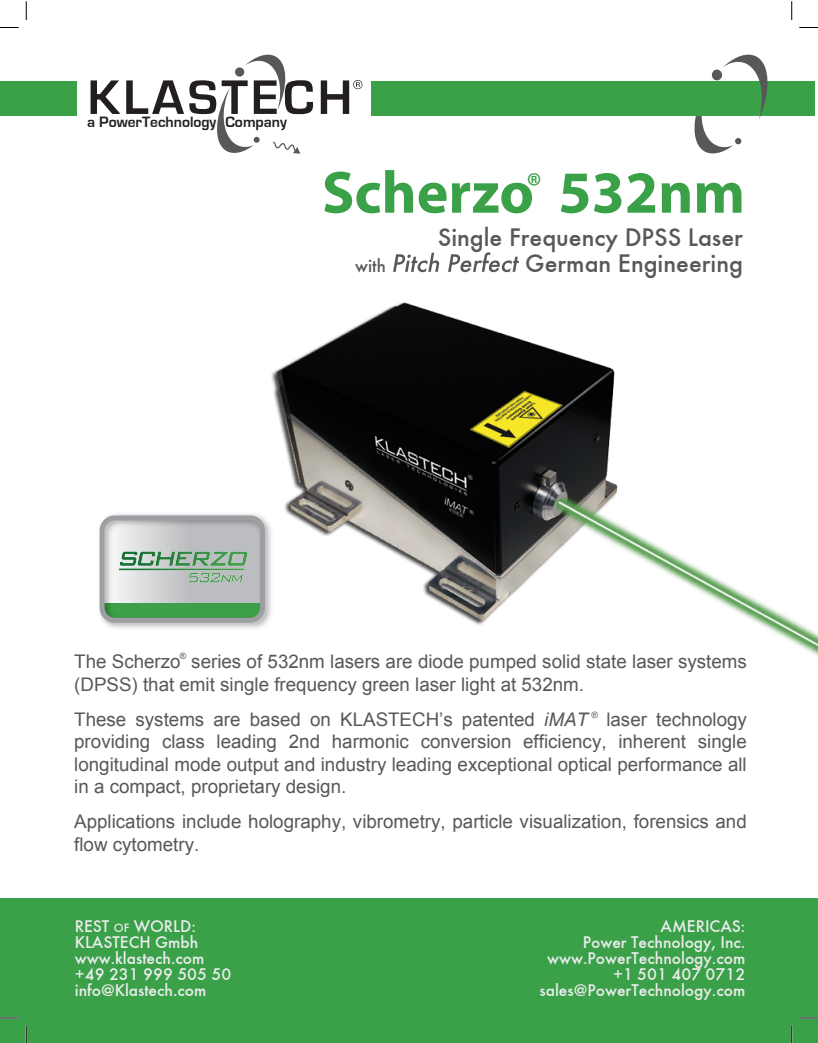
<style>
.page{position:relative;width:818px;height:1043px;background:#fff}
.page>*{position:absolute;margin:0;border:0;box-sizing:border-box;transform-origin:0 0}
.t1{font:700 60px "Myriad";color:#3aa148}
.t2{font:700 50.25px "Eurostile";letter-spacing:.075em;color:#231f20}
.t3{font:700 27.5px "Myriad";color:#3aa148}
.t4{font:26.25px "Futura T Medium";color:#57585a}
.t5{font:18.75px/22.5px "Arial";color:#57585a}
.t6{font:18.75px "Futura T Medium";color:#57585a}
.t7{font:17.5px/16px "Futura T Medium";color:#ececee}
.t8{font:700 15.5px "Eurostile";color:#231f20}
.t9{font:8.75px "Arial";color:#57585a}
.t10{font:italic 8.75px "Arial";color:#57585a}
.s1{font-style:italic}
.s2{font-size:12.5px}
</style>
<div class="page">
<div style="left:0;top:81px;width:77px;height:34px;background:#3aa148"></div>
<div style="left:0;top:898px;width:818px;height:144px;background:#3aa148"></div>
<svg style="left:0;top:27px;width:19px;height:1px"></svg>
<svg style="left:799px;top:27px;width:19px;height:1px"></svg>
<svg style="left:0;top:1017px;width:19px;height:1px"></svg>
<svg style="left:799px;top:1017px;width:19px;height:1px"></svg>
<svg style="left:25px;top:1px;width:2px;height:19px"></svg>
<svg style="left:25px;top:1025px;width:2px;height:17px"></svg>
<svg style="left:791px;top:1px;width:1px;height:19px"></svg>
<svg style="left:791px;top:1025px;width:1px;height:17px"></svg>
<div style="left:371px;top:81px;width:443px;height:34px;background:#3aa148"></div>
<svg style="left:690px;top:54px;width:80px;height:100px"></svg>
<div style="left:711px;top:70px;width:11px;height:10px;background:#57585a;border-radius:50%"></div>
<svg style="left:217px;top:54px;width:198px;height:100px"></svg>
<img style="left:271px;top:302px;width:547px;height:354px">
<img style="left:99px;top:499px;width:185px;height:135px">
<svg style="left:393px;top:253px;width:46px;height:19px"></svg>
<svg style="left:448px;top:252px;width:71px;height:20px"></svg>
<h2 class="t2" style="left:88px;top:77px;width:266px">KLASTECH</h2>
<p class="t8" style="left:225px;top:114px;width:63px">Company</p>
<p class="t8" style="left:87px;top:114px;width:130px">a PowerTechnology</p>
<h1 class="t1" style="left:322px;top:162px;width:424px">Scherzo 532nm</h1>
<h3 class="t3" style="left:527px;top:168px;width:16px">®</h3>
<h3 class="t4" style="left:438px;top:221px;width:306px">Single Frequency DPSS Laser</h3>
<p class="t6" style="left:355px;top:255px;width:32px">with</p>
<h3 class="t4" style="left:525px;top:248px;width:219px">German Engineering</h3>
<p class="t9" style="left:180px;top:650px;width:8px">®</p>
<p class="t5" style="left:74px;top:650px;width:674px">The Scherzo series of 532nm lasers are diode pumped solid state laser systems (DPSS) that emit single frequency green laser light at 532nm.</p>
<p class="t5" style="left:74px;top:708px;width:674px;text-align:justify">These systems are based on KLASTECH’s patented <span class="s1">iMAT</span> laser technology providing class leading 2nd harmonic conversion efficiency, inherent single longitudinal mode output and industry leading exceptional optical performance all in a compact, proprietary design.</p>
<p class="t5" style="left:74px;top:810px;width:674px">Applications include holography, vibrometry, particle visualization, forensics and flow cytometry.</p>
<p class="t10" style="left:591px;top:709px;width:8px">®</p>
<p class="t7" style="left:75px;top:918px;width:158px">REST <span class="s2">OF</span> WORLD:<br>KLASTECH Gmbh www.klastech.com +49 231 999 505 50 info@Klastech.com</p>
<p class="t7" style="left:539px;top:918px;width:207px;text-align:right">AMERICAS:<br>Power Technology, Inc. www.PowerTechnology.com +1 501 407 0712 sales@PowerTechnology.com</p>
</div>
